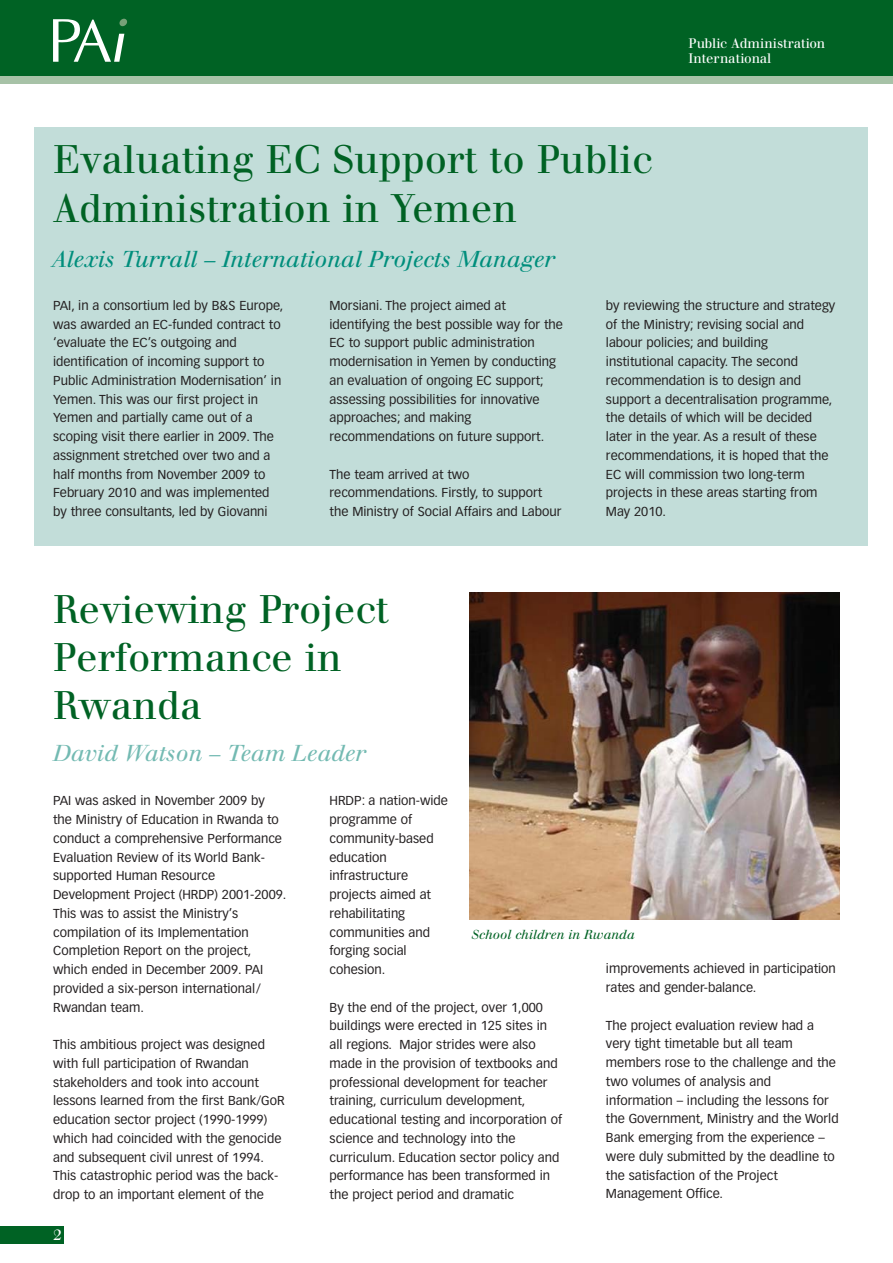
<style>
.page{position:relative;width:893px;height:1263px;background:#fff}
.page>*{position:absolute;margin:0;border:0;box-sizing:border-box;transform-origin:0 0}
.t1{font:39px/48px "Walbaum";color:#006224}
.t2{font:italic 22.5px "Walbaum";color:#008e7c}
.t3{font:italic 22.5px "Walbaum";color:#73bab2}
.t4{font:15px "Walbaum";color:#fff}
.t5{font:13.5px/15px "Walbaum";color:#fff}
.t6{font:12.75px/18.8px "Vectora LH";color:#231f20}
.t7{font:italic 12.75px "Walbaum";color:#006224}
</style>
<div class="page">
<div style="left:34px;top:128px;width:833px;height:418px;background:#c2ddd9"></div>
<div style="left:0;top:0;width:893px;height:77px;background:#006224"></div>
<div style="left:0;top:77px;width:893px;height:7px;background:#a7c2a7"></div>
<div style="left:0;top:1227px;width:64px;height:17px;background:#006224"></div>
<svg style="left:53px;top:19px;width:71px;height:43px"></svg>
<div style="left:119px;top:19px;width:8px;height:7px;background:#77a178;border-radius:4px"></div>
<img style="left:470px;top:592px;width:370px;height:327px">
<h1 class="t1" style="left:53px;top:138px;width:601px;line-height:49.5px">Evaluating EC Support to Public<br>Administration in Yemen</h1>
<h2 class="t2" style="left:53px;top:251px;width:503px">Alexis Turrall – International Projects Manager</h2>
<p class="t5" style="left:689px;top:37px;width:138px">Public Administration<br>International</p>
<p class="t6" style="left:53px;top:297px;width:232px">PAI, in a consortium led by B&amp;S Europe, was awarded an EC-funded contract to ‘evaluate the EC’s outgoing and identification of incoming support to Public Administration Modernisation’ in Yemen. This was our first project in Yemen and partially came out of a scoping visit there earlier in 2009. The assignment stretched over two and a half months from November 2009 to February 2010 and was implemented by three consultants, led by Giovanni</p>
<p class="t6" style="left:330px;top:297px;width:235px">Morsiani. The project aimed at identifying the best possible way for the EC to support public administration modernisation in Yemen by conducting an evaluation of ongoing EC support; assessing possibilities for innovative approaches; and making recommendations on future support.</p>
<p class="t6" style="left:330px;top:466px;width:233px">The team arrived at two recommendations. Firstly, to support the Ministry of Social Affairs and Labour</p>
<h1 class="t1" style="left:53px;top:590px;width:337px">Reviewing Project<br>Performance in<br>Rwanda</h1>
<h2 class="t3" style="left:53px;top:745px;width:314px">David Watson – Team Leader</h2>
<p class="t6" style="left:606px;top:297px;width:231px">by reviewing the structure and strategy of the Ministry; revising social and labour policies; and building institutional capacity. The second recommendation is to design and support a decentralisation programme, the details of which will be decided later in the year. As a result of these recommendations, it is hoped that the EC will commission two long-term projects in these areas starting from May 2010.</p>
<p class="t6" style="left:53px;top:792px;width:235px">PAI was asked in November 2009 by the Ministry of Education in Rwanda to conduct a comprehensive Performance Evaluation Review of its World Bank&shy;supported Human Resource Development Project (HRDP) 2001-2009.<br>This was to assist the Ministry’s compilation of its Implementation Completion Report on the project, which ended in December 2009. PAI provided a six-person international / Rwandan team.</p>
<p class="t6" style="left:53px;top:1036px;width:233px">This ambitious project was designed with full participation of Rwandan stakeholders and took into account lessons learned from the first Bank/GoR education sector project (1990-1999) which had coincided with the genocide and subsequent civil unrest of 1994.<br>This catastrophic period was the back&shy;drop to an important element of the</p>
<p class="t4" style="left:53px;top:1229px;width:10px">2</p>
<p class="t6" style="left:330px;top:792px;width:120px">HRDP: a nation-wide programme of community-based education infrastructure projects aimed at rehabilitating communities and forging social cohesion.</p>
<p class="t6" style="left:330px;top:998px;width:234px">By the end of the project, over 1,000 buildings were erected in 125 sites in all regions. Major strides were also made in the provision of textbooks and professional development for teacher training, curriculum development, educational testing and incorporation of science and technology into the curriculum. Education sector policy and performance has been transformed in the project period and dramatic</p>
<p class="t7" style="left:471px;top:929px;width:165px">School children in Rwanda</p>
<p class="t6" style="left:606px;top:960px;width:231px">improvements achieved in participation rates and gender-balance.</p>
<p class="t6" style="left:606px;top:1016px;width:234px">The project evaluation review had a very tight timetable but all team members rose to the challenge and the two volumes of analysis and information – including the lessons for the Government, Ministry and the World Bank emerging from the experience – were duly submitted by the deadline to the satisfaction of the Project Management Office.</p>
</div>
